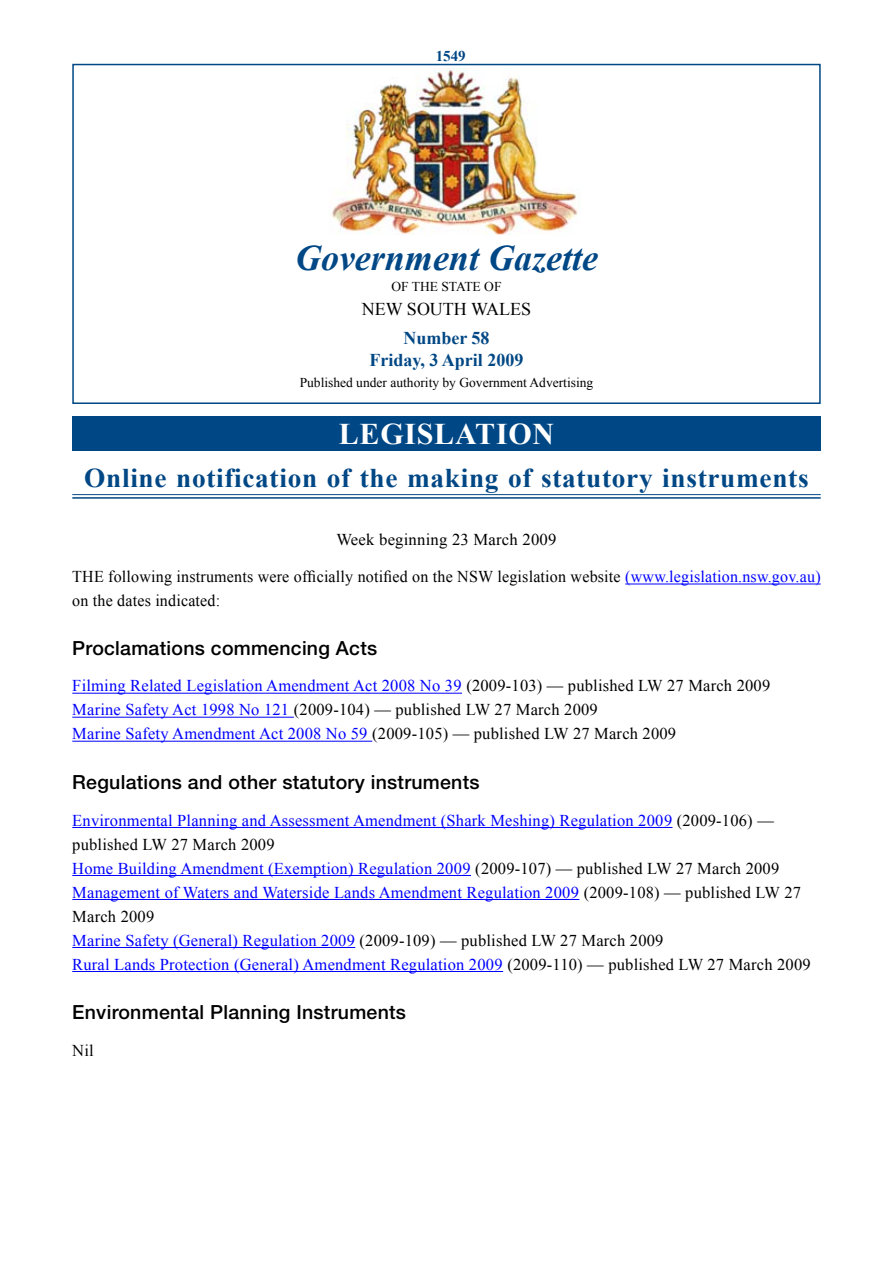
<style>
.page{position:relative;width:893px;height:1263px;background:#fff}
.page>*{position:absolute;margin:0;border:0;box-sizing:border-box;transform-origin:0 0}
.t1{font:italic 700 36px "Times New Roman";color:#004785}
.t2{font:700 30px "Times New Roman";letter-spacing:.025em;color:#fff}
.t3{font:700 27px "Times New Roman";letter-spacing:.025em;color:#004785}
.t4{font:500 19.5px "Helvetica Neue LT Std";letter-spacing:.015em;color:#000}
.t5{font:700 18px/21.6px "Times New Roman";color:#004785;text-align:center}
.t6{font:18px "Times New Roman";color:#000}
.t7{font:16.5px/24px "Times New Roman";letter-spacing:.01em;color:#00f}
.t8{font:16.5px/24px "Times New Roman";letter-spacing:.01em;color:#000}
.t9{font:700 15px "Times New Roman";color:#004785}
.t10{font:13.5px "Times New Roman";color:#000}
.s1{color:#00f}
.s2{color:#000}
</style>
<div class="page">
<div style="left:72px;top:64px;width:749px;height:340px;border:2px solid #004785"></div>
<img style="left:330px;top:68px;width:248px;height:167px">
<div style="left:72px;top:417px;width:749px;height:34px;background:#004785"></div>
<hr style="left:625px;top:584px;width:196px;height:1px;background:#00f">
<hr style="left:72px;top:494px;width:749px;height:1px;background:#004785">
<hr style="left:72px;top:497px;width:749px;height:2px;background:#004785">
<hr style="left:72px;top:693px;width:390px;height:1px;background:#00f">
<hr style="left:72px;top:717px;width:222px;height:1px;background:#00f">
<hr style="left:72px;top:741px;width:300px;height:1px;background:#00f">
<hr style="left:72px;top:827px;width:600px;height:1px;background:#00f">
<hr style="left:72px;top:875px;width:399px;height:1px;background:#00f">
<hr style="left:72px;top:899px;width:507px;height:1px;background:#00f">
<hr style="left:72px;top:947px;width:283px;height:1px;background:#00f">
<hr style="left:72px;top:971px;width:431px;height:1px;background:#00f">
<p class="t9" style="left:436px;top:45px;width:31px">1549</p>
<h1 class="t1" style="left:295px;top:232px;width:304px">Government Gazette</h1>
<p class="t10" style="left:391px;top:277px;width:112px">OF THE STATE OF</p>
<p class="t6" style="left:362px;top:296px;width:171px">NEW SOUTH WALES</p>
<p class="t5" style="left:369px;top:327px;width:156px">Number 58<br>Friday, 3 April 2009</p>
<p class="t10" style="left:300px;top:373px;width:295px">Published under authority by Government Advertising</p>
<h2 class="t2" style="left:339px;top:413px;width:217px">LEGISLATION</h2>
<h3 class="t3" style="left:84px;top:460px;width:726px">Online notification of the making of statutory instruments</h3>
<p class="t8" style="left:336px;top:528px;width:222px">Week beginning 23 March 2009</p>
<p class="t8" style="left:72px;top:564px;width:750px">THE following instruments were officially notified on the NSW legislation website <span class="s1">(www.legislation.nsw.gov.au) </span>on the dates indicated:</p>
<p class="t4" style="left:72px;top:636px;width:306px">Proclamations commencing Acts</p>
<p class="t7" style="left:72px;top:674px;width:699px">Filming Related Legislation Amendment Act 2008 No 39 <span class="s2">(2009-103) — published LW 27 March 2009<br></span>Marine Safety Act 1998 No 121 <span class="s2">(2009-104) — published LW 27 March 2009<br></span>Marine Safety Amendment Act 2008 No 59 <span class="s2">(2009-105) — published LW 27 March 2009</span></p>
<p class="t4" style="left:72px;top:770px;width:409px">Regulations and other statutory instruments</p>
<p class="t7" style="left:72px;top:808px;width:740px">Environmental Planning and Assessment Amendment (Shark Meshing) Regulation 2009 <span class="s2">(2009-106) — published LW 27 March 2009<br></span>Home Building Amendment (Exemption) Regulation 2009 <span class="s2">(2009-107) — published LW 27 March 2009<br></span>Management of Waters and Waterside Lands Amendment Regulation 2009 <span class="s2">(2009-108) — published LW 27<br>March 2009<br></span>Marine Safety (General) Regulation 2009 <span class="s2">(2009-109) — published LW 27 March 2009<br></span>Rural Lands Protection (General) Amendment Regulation 2009 <span class="s2">(2009-110) — published LW 27 March 2009</span></p>
<p class="t4" style="left:72px;top:1001px;width:335px">Environmental Planning Instruments</p>
<p class="t8" style="left:72px;top:1038px;width:23px">Nil</p>
</div>
